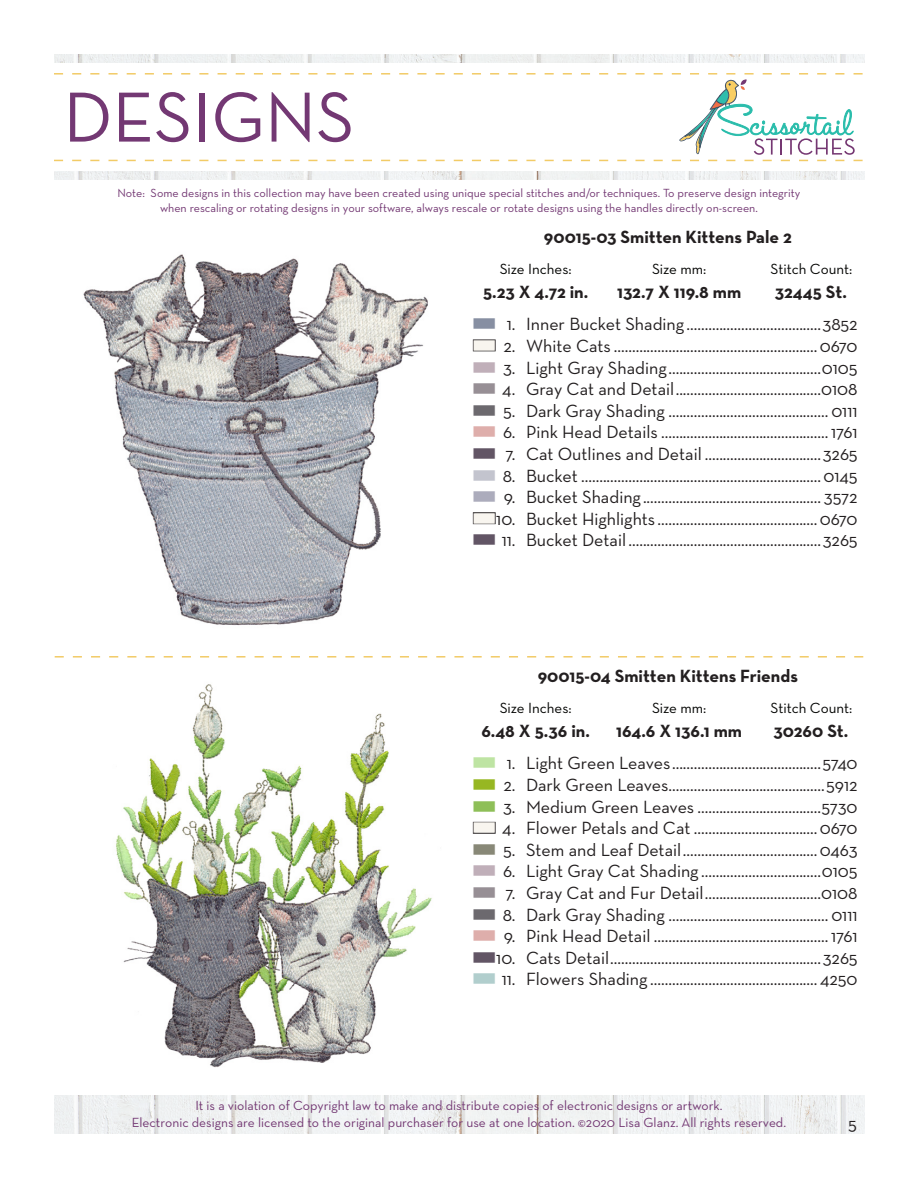
<style>
.page{position:relative;width:918px;height:1188px;background:#fff}
.page>*{position:absolute;margin:0;border:0;box-sizing:border-box;transform-origin:0 0}
.t1{font:72px "Neutra Text";color:#733873}
.t2{font:18px "Neutra Text";color:#231f20}
.t3{font:700 18px "Neutra Text";color:#231f20}
.t4{font:15px "Neutra Text";color:#040503}
.t5{font:13.5px "Neutra Text";color:#733873}
.t6{font:12px "Neutra Text";color:#733873}
.s1{color:#878fa2}
.s2{color:#c0afb9}
.s3{color:#978f95}
.s4{color:#6c696e}
.s5{color:#deaeab}
.s6{color:#625565}
.s7{color:#c3c4ce}
.s8{color:#acacbc}
.s9{color:#bee4a3}
.s10{color:#97b722}
.s11{color:#8ebf58}
.s12{color:#887}
.s13{color:#b1cecd}
</style>
<div class="page">
<img style="left:54px;top:1096px;width:810px;height:38px">
<img style="left:54px;top:54px;width:810px;height:126px">
<div style="left:29px;top:63px;width:863px;height:108px;background:#fff"></div>
<svg style="left:54px;top:73px;width:809px;height:88px"></svg>
<svg style="left:55px;top:656px;width:808px;height:2px"></svg>
<img style="left:83px;top:254px;width:345px;height:372px">
<img style="left:116px;top:684px;width:316px;height:384px">
<p class="t1" style="left:63px;top:73px;width:293px">DESIGNS</p>
<p class="t6" style="left:117px;top:186px;width:685px">Note: Some designs in this collection may have been created using unique special stitches and/or techniques. To preserve design integrity</p>
<p class="t6" style="left:160px;top:200px;width:599px">when rescaling or rotating designs in your software, always rescale or rotate designs using the handles directly on-screen.</p>
<p class="t3" style="left:544px;top:225px;width:249px">90015-03 Smitten Kittens Pale 2</p>
<p class="t4" style="left:500px;top:260px;width:73px">Size Inches:</p>
<p class="t4" style="left:652px;top:260px;width:56px">Size mm:</p>
<p class="t4" style="left:770px;top:260px;width:83px">Stitch Count:</p>
<p class="t3" style="left:483px;top:280px;width:107px">5.23 X 4.72 in.</p>
<p class="t3" style="left:617px;top:280px;width:126px">132.7 X 119.8 mm</p>
<p class="t3" style="left:775px;top:280px;width:73px">32445 St.</p>
<p class="t2" style="left:472px;top:313px;width:387px"><span class="s1">■</span> 1. Inner Bucket Shading .....................................3852</p>
<p class="t2" style="left:472px;top:335px;width:387px">■ 2. White Cats ........................................................0670</p>
<p class="t2" style="left:472px;top:356px;width:387px"><span class="s2">■</span> 3. Light Gray Shading..........................................0105</p>
<p class="t2" style="left:472px;top:378px;width:387px"><span class="s3">■</span> 4. Gray Cat and Detail........................................0108</p>
<p class="t2" style="left:472px;top:400px;width:387px"><span class="s4">■</span> 5. Dark Gray Shading ............................................ 0111</p>
<p class="t2" style="left:472px;top:421px;width:387px"><span class="s5">■</span> 6. Pink Head Details .............................................. 1761</p>
<p class="t2" style="left:472px;top:443px;width:387px"><span class="s6">■</span> 7. Cat Outlines and Detail ................................3265</p>
<p class="t2" style="left:472px;top:464px;width:387px"><span class="s7">■</span> 8. Bucket ..................................................................0145</p>
<p class="t2" style="left:472px;top:486px;width:387px"><span class="s8">■</span> 9. Bucket Shading................................................. 3572</p>
<p class="t2" style="left:472px;top:508px;width:387px">■10. Bucket Highlights ............................................0670</p>
<p class="t2" style="left:472px;top:529px;width:387px"><span class="s6">■</span> 11. Bucket Detail .....................................................3265</p>
<p class="t3" style="left:538px;top:665px;width:262px">90015-04 Smitten Kittens Friends</p>
<p class="t4" style="left:500px;top:699px;width:73px">Size Inches:</p>
<p class="t4" style="left:652px;top:699px;width:56px">Size mm:</p>
<p class="t4" style="left:770px;top:699px;width:83px">Stitch Count:</p>
<p class="t3" style="left:481px;top:719px;width:110px">6.48 X 5.36 in.</p>
<p class="t3" style="left:616px;top:719px;width:127px">164.6 X 136.1 mm</p>
<p class="t3" style="left:774px;top:719px;width:76px">30260 St.</p>
<p class="t2" style="left:472px;top:752px;width:387px"><span class="s9">■</span> 1. Light Green Leaves.........................................5740</p>
<p class="t2" style="left:472px;top:774px;width:387px"><span class="s10">■</span> 2. Dark Green Leaves...........................................5912</p>
<p class="t2" style="left:472px;top:796px;width:387px"><span class="s11">■</span> 3. Medium Green Leaves ..................................5730</p>
<p class="t2" style="left:472px;top:817px;width:387px">■ 4. Flower Petals and Cat ..................................0670</p>
<p class="t2" style="left:472px;top:839px;width:387px"><span class="s12">■</span> 5. Stem and Leaf Detail.....................................0463</p>
<p class="t2" style="left:472px;top:860px;width:387px"><span class="s2">■</span> 6. Light Gray Cat Shading .................................0105</p>
<p class="t2" style="left:472px;top:882px;width:387px"><span class="s3">■</span> 7. Gray Cat and Fur Detail................................0108</p>
<p class="t2" style="left:472px;top:904px;width:387px"><span class="s4">■</span> 8. Dark Gray Shading ............................................ 0111</p>
<p class="t2" style="left:472px;top:925px;width:387px"><span class="s5">■</span> 9. Pink Head Detail ................................................ 1761</p>
<p class="t2" style="left:472px;top:947px;width:387px"><span class="s6">■</span>10. Cats Detail..........................................................3265</p>
<p class="t2" style="left:472px;top:968px;width:387px"><span class="s13">■</span> 11. Flowers Shading .............................................. 4250</p>
<p class="t5" style="left:195px;top:1098px;width:529px">It is a violation of Copyright law to make and distribute copies of electronic designs or artwork.</p>
<p class="t5" style="left:132px;top:1114px;width:656px">Electronic designs are licensed to the original purchaser for use at one location. ©2020 Lisa Glanz. All rights reserved.</p>
<p class="t2" style="left:848px;top:1113px;width:10px">5</p>
</div>
